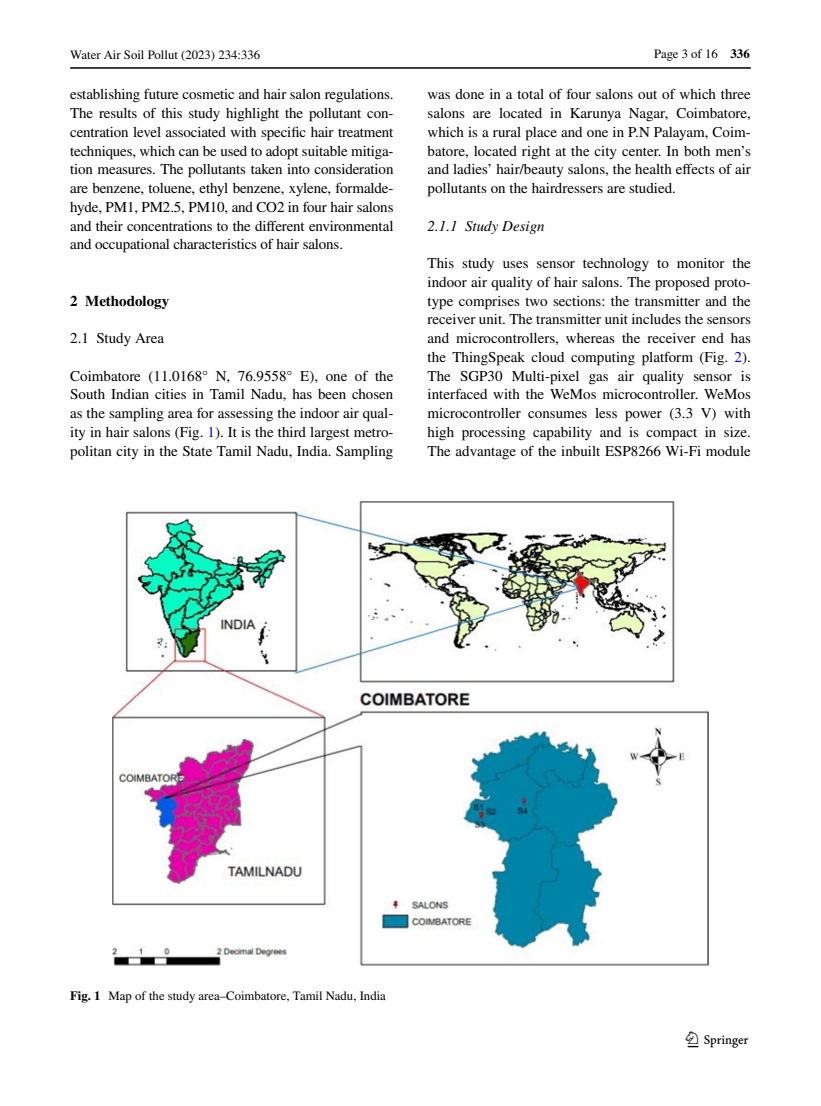
<style>
.page{position:relative;width:821px;height:1106px;background:#fff}
.page>*{position:absolute;margin:0;border:0;box-sizing:border-box;transform-origin:0 0}
.t1{font:22.5px "Springnew Regular 3";color:#000}
.t2{font:15px/18.8px "STIX";color:#000;text-align:justify}
.t3{font:italic 15px "STIX";color:#000}
.t4{font:700 15px "STIX";color:#000}
.t5{font:12.75px "STIX";color:#000}
.s1{color:#00f}
.s2{font-weight:700}
</style>
<div class="page">
<hr style="left:70px;top:67px;width:680px;height:2px;background:#000">
<img style="left:113px;top:501px;width:595px;height:464px">
<p class="t5" style="left:70px;top:46px;width:191px">Water Air Soil Pollut (2023) 234:336</p>
<p class="t2" style="left:70px;top:86px;width:325px">establishing future cosmetic and hair salon regulations.<br>The results of this study highlight the pollutant con&shy;centration level associated with specific hair treatment techniques, which can be used to adopt suitable mitiga&shy;tion measures. The pollutants taken into consideration are benzene, toluene, ethyl benzene, xylene, formalde&shy;hyde, PM1, PM2.5, PM10, and CO2 in four hair salons and their concentrations to the different environmental and occupational characteristics of hair salons.</p>
<p class="t4" style="left:70px;top:292px;width:101px">2 Methodology</p>
<p class="t2" style="left:70px;top:330px;width:95px">2.1 Study Area</p>
<p class="t2" style="left:70px;top:367px;width:325px">Coimbatore (11.0168° N, 76.9558° E), one of the South Indian cities in Tamil Nadu, has been chosen as the sampling area for assessing the indoor air qual&shy;ity in hair salons (Fig. <span class="s1">1</span>). It is the third largest metro&shy;politan city in the State Tamil Nadu, India. Sampling</p>
<p class="t5" style="left:654px;top:45px;width:97px">Page 3 of 16 <span class="s2">336</span></p>
<p class="t2" style="left:427px;top:86px;width:325px">was done in a total of four salons out of which three salons are located in Karunya Nagar, Coimbatore, which is a rural place and one in P.N Palayam, Coim&shy;batore, located right at the city center. In both men’s and ladies’ hair/beauty salons, the health effects of air pollutants on the hairdressers are studied.</p>
<p class="t3" style="left:427px;top:215px;width:119px">2.1.1 Study Design</p>
<p class="t2" style="left:427px;top:255px;width:325px">This study uses sensor technology to monitor the indoor air quality of hair salons. The proposed proto&shy;type comprises two sections: the transmitter and the receiver unit. The transmitter unit includes the sensors and microcontrollers, whereas the receiver end has the ThingSpeak cloud computing platform (Fig. <span class="s1">2</span>).<br>The SGP30 Multi-pixel gas air quality sensor is interfaced with the WeMos microcontroller. WeMos microcontroller consumes less power (3.3 V) with high processing capability and is compact in size.<br>The advantage of the inbuilt ESP8266 Wi-Fi module</p>
<p class="t5" style="left:70px;top:987px;width:317px"><span class="s2">Fig. 1</span> Map of the study area–Coimbatore, Tamil Nadu, India</p>
<h1 class="t1" style="left:687px;top:1031px;width:62px">1 3</h1>
</div>
